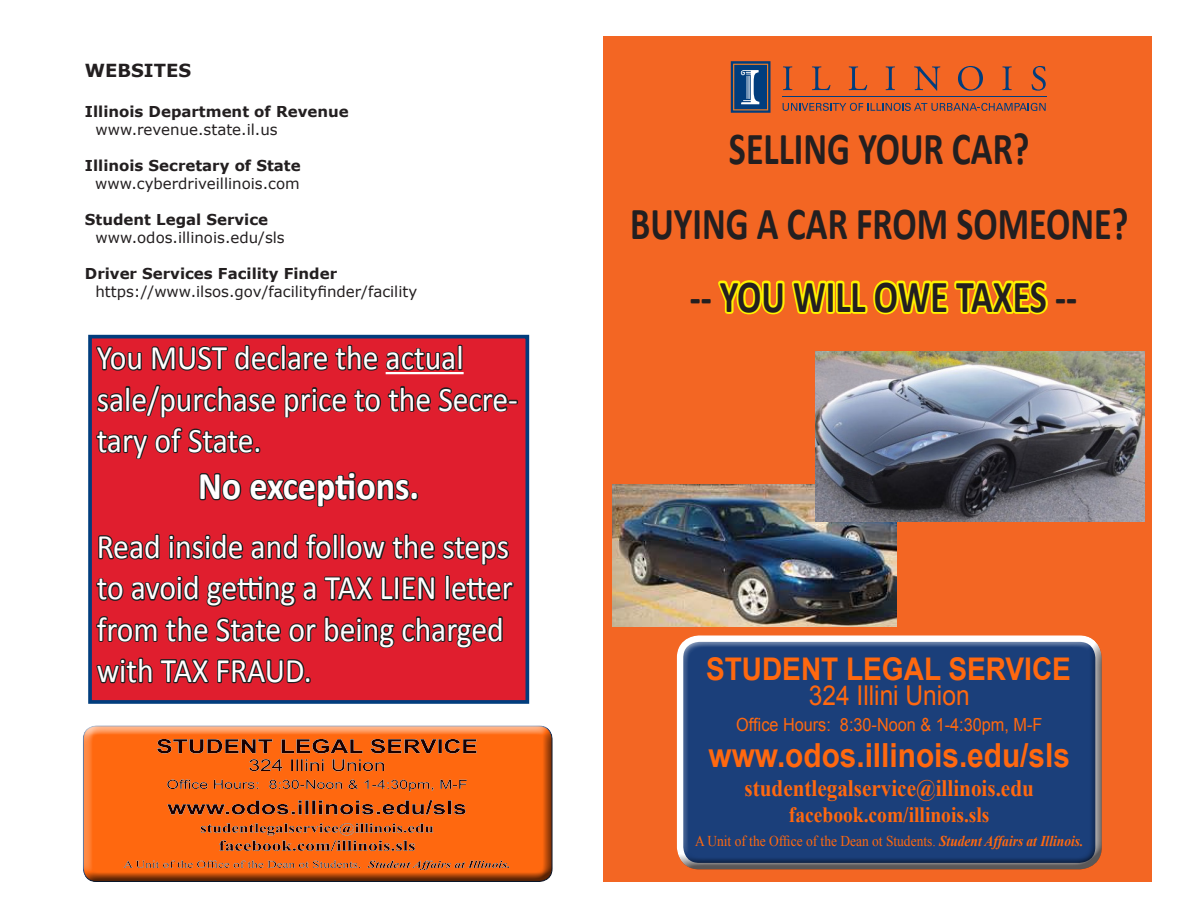
<style>
.page{position:relative;width:1188px;height:918px;background:#fff}
.page>*{position:absolute;margin:0;border:0;box-sizing:border-box;transform-origin:0 0}
.t1{font:700 46.05px "Calibri";color:#231f20;scale:.78 1}
.t2{font:700 39.3px "Calibri";color:#fff;scale:.92 1}
.t3{font:34.5px/41.2px "Calibri";color:#fff;scale:.92 1}
.t4{font:700 33.15px "Arial";color:#ff680f;scale:.9 1}
.t5{font:700 31.2px "Arial";color:#ff680f;scale:.9 1}
.t6{font:27.3px "Arial";color:#ff680f;scale:.9 1}
.t7{font:700 23.55px "Times New Roman";color:#ff680f;scale:.9 1}
.t8{font:700 21.75px "Times New Roman";color:#ff680f;scale:.9 1}
.t9{font:18.15px "Arial";color:#ff680f;scale:.9 1}
.t10{font:700 18px "Verdana";color:#231f20}
.t11{font:15px "Verdana";color:#231f20}
.t12{font:700 15px "Verdana";color:#231f20}
.t13{font:15px "Times New Roman";color:#ff680f;scale:.9 1}
.s1{font-weight:700;font-style:italic}
</style>
<div class="page">
<div style="left:603px;top:36px;width:549px;height:846px;background:#f36623"></div>
<svg style="left:731px;top:61px;width:40px;height:52px;background:#365880"></svg>
<hr style="left:748px;top:76px;width:2px;height:23px;background:#fff">
<svg style="left:783px;top:66px;width:9px;height:24px"></svg>
<svg style="left:812px;top:66px;width:18px;height:24px"></svg>
<svg style="left:849px;top:66px;width:18px;height:24px"></svg>
<svg style="left:886px;top:66px;width:9px;height:24px"></svg>
<svg style="left:914px;top:66px;width:26px;height:25px"></svg>
<svg style="left:958px;top:66px;width:25px;height:25px"></svg>
<svg style="left:1002px;top:66px;width:10px;height:24px"></svg>
<svg style="left:1032px;top:66px;width:14px;height:25px"></svg>
<hr style="left:782px;top:96px;width:264px;height:1px;background:#013d7d">
<svg style="left:783px;top:103px;width:263px;height:8px"></svg>
<svg style="left:718px;top:280px;width:330px;height:35px"></svg>
<div style="left:675px;top:633px;width:433px;height:223px;background:#fff;opacity:.75"></div>
<div style="left:675px;top:638px;width:438px;height:232px;background:#231f20;opacity:.75"></div>
<div style="left:90px;top:337px;width:437px;height:365px;background:#e01e2e"></div>
<svg style="left:96px;top:344px;width:422px;height:164px"></svg>
<svg style="left:96px;top:533px;width:418px;height:151px"></svg>
<div style="left:88px;top:335px;width:441px;height:369px;border:4px solid #013d7d"></div>
<div style="left:80px;top:723px;width:473px;height:151px;background:#fff;opacity:.75"></div>
<div style="left:80px;top:727px;width:473px;height:156px;background:#231f20;opacity:.75"></div>
<img style="left:612px;top:484px;width:284px;height:142px">
<img style="left:815px;top:351px;width:330px;height:171px">
<p class="t10" style="left:85px;top:58px;width:108px">WEBSITES</p>
<p class="t12" style="left:85px;top:101px;width:265px">Illinois Department of Revenue</p>
<p class="t11" style="left:95px;top:119px;width:184px">www.revenue.state.il.us</p>
<p class="t12" style="left:85px;top:155px;width:217px">Illinois Secretary of State</p>
<p class="t11" style="left:95px;top:173px;width:206px">www.cyberdriveillinois.com</p>
<p class="t12" style="left:85px;top:209px;width:185px">Student Legal Service</p>
<p class="t11" style="left:95px;top:227px;width:191px">www.odos.illinois.edu/sls</p>
<p class="t12" style="left:85px;top:263px;width:254px">Driver Services Facility Finder</p>
<p class="t11" style="left:95px;top:281px;width:323px">https://www.ilsos.gov/facilityfinder/facility</p>
<p class="t3" style="left:97px;top:337px;width:459px">You MUST declare the actual sale/purchase price to the Secre&shy;tary of State.</p>
<p class="t2" style="left:198px;top:461px;width:242px">No exceptions.</p>
<p class="t3" style="left:97px;top:526px;width:454px">Read inside and follow the steps to avoid getting a TAX LIEN letter from the State or being charged with TAX FRAUD.</p>
<p class="t1" style="left:729px;top:119px;width:387px">SELLING YOUR CAR?</p>
<p class="t1" style="left:630px;top:194px;width:640px">BUYING A CAR FROM SOMEONE?</p>
<p class="t1" style="left:690px;top:267px;width:498px">-- YOU WILL OWE TAXES --</p>
<p class="t5" style="left:706px;top:648px;width:407px">STUDENT LEGAL SERVICE</p>
<p class="t6" style="left:809px;top:678px;width:180px">324 Illini Union</p>
<p class="t9" style="left:736px;top:713px;width:342px">Office Hours: 8:30-Noon &amp; 1-4:30pm, M-F</p>
<p class="t4" style="left:709px;top:734px;width:403px">www.odos.illinois.edu/sls</p>
<p class="t7" style="left:745px;top:772px;width:323px">studentlegalservice@illinois.edu</p>
<p class="t8" style="left:789px;top:800px;width:224px">facebook.com/illinois.sls</p>
<p class="t13" style="left:695px;top:831px;width:433px">A Unit of the Office of the Dean ot Students. <span class="s1">Student Affairs at Illinois.</span></p>
</div>
